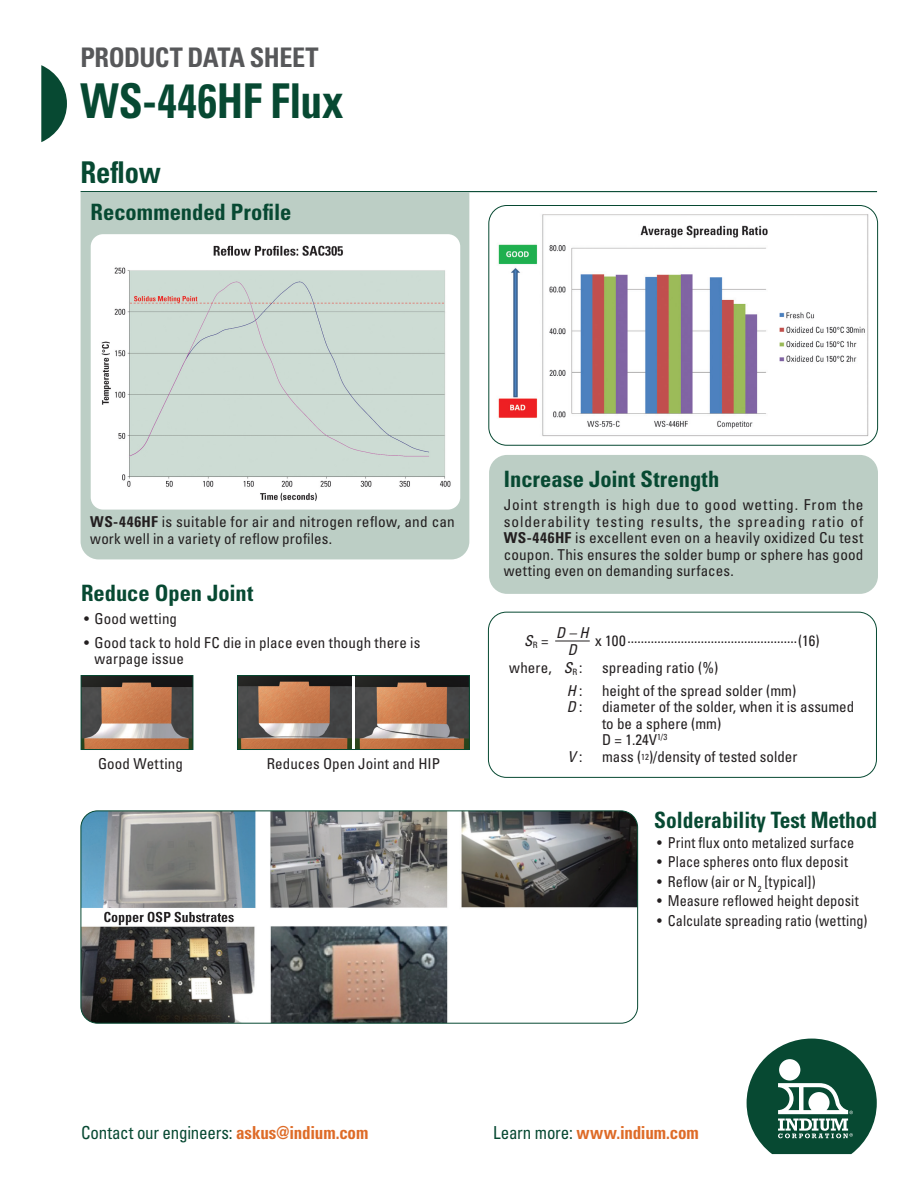
<style>
.page{position:relative;width:918px;height:1188px;background:#fff}
.page>*{position:absolute;margin:0;border:0;box-sizing:border-box;transform-origin:0 0}
.t1{font:700 condensed 48px "Univers LT Std";letter-spacing:-.005em;color:#074932;scale:.9 1}
.t2{font:700 condensed 30px "Univers LT Std";color:#074932;scale:.95 1}
.t3{font:700 condensed 27px "Univers LT Std";letter-spacing:-.02em;color:#57585a}
.t4{font:700 condensed 22.5px "Univers LT Std";color:#074932}
.t5{font:700 condensed 22.5px "Univers LT Std";color:#074932;scale:.95 1}
.t6{font:condensed 17.85px "Univers LT Std";letter-spacing:-.015em;color:#074932;scale:.95 1}
.t7{font:700 condensed 17.85px "Univers LT Std";letter-spacing:-.01em;color:#de6b27;scale:.95 1}
.t8{font:condensed 15px/16.5px "Univers LT Std";letter-spacing:.005em;color:#231f20}
.t9{font:condensed 15px "Univers LT Std";letter-spacing:.005em;color:#231f20;scale:.95 1}
.t10{font:italic condensed 15px/16.5px "Univers LT Std";color:#231f20;text-align:center}
.s1{font-weight:700}
.s2{font-style:normal}
.s3{font-style:italic}
.s4{font-size:8.7px}
.s5{font-weight:700;color:#de6b27}
.s6{font-weight:400;color:#074932}
</style>
<div class="page">
<svg style="left:41px;top:65px;width:26px;height:77px"></svg>
<svg style="left:747px;top:1039px;width:130px;height:115px"></svg>
<div style="left:779px;top:1059px;width:21px;height:22px;background:#fff;border-radius:50%"></div>
<div style="left:489px;top:455px;width:389px;height:139px;background:#bccec5;border-radius:18px"></div>
<div style="left:81px;top:193px;width:388px;height:366px;background:#bccec5"></div>
<img style="left:91px;top:234px;width:369px;height:276px">
<hr style="left:81px;top:191px;width:796px;height:1px;background:#074932">
<img style="left:490px;top:206px;width:388px;height:238px">
<div style="left:488px;top:205px;width:390px;height:241px;border:1px solid #074932;border-radius:18px"></div>
<hr style="left:555px;top:641px;width:35px;height:1px;background:#231f20">
<div style="left:488px;top:612px;width:389px;height:166px;border:1px solid #074932;border-radius:18px"></div>
<img style="left:81px;top:811px;width:557px;height:212px">
<div style="left:81px;top:811px;width:557px;height:213px;border:1px solid #074932;border-radius:17px"></div>
<img style="left:83px;top:677px;width:108px;height:71px">
<div style="left:81px;top:675px;width:112px;height:75px;border:1px solid #074932"></div>
<img style="left:355px;top:677px;width:113px;height:71px">
<img style="left:239px;top:677px;width:113px;height:71px">
<div style="left:237px;top:675px;width:233px;height:75px;border:1px solid #074932"></div>
<h3 class="t3" style="left:80px;top:41px;width:240px">PRODUCT DATA SHEET</h3>
<h1 class="t1" style="left:80px;top:72px;width:294px">WS-446HF Flux</h1>
<h2 class="t2" style="left:80px;top:154px;width:87px">Reflow</h2>
<h3 class="t4" style="left:91px;top:198px;width:202px">Recommended Profile</h3>
<p class="t8" style="left:90px;top:514px;width:366px"><span class="s1">WS-446HF</span> is suitable for air and nitrogen reflow, and can work well in a variety of reflow profiles.</p>
<h3 class="t4" style="left:81px;top:579px;width:174px">Reduce Open Joint</h3>
<p class="t8" style="left:84px;top:611px;width:95px">• Good wetting</p>
<p class="t8" style="left:95px;top:634px;width:327px;text-indent:-10px">• Good tack to hold FC die in place even though there is warpage issue</p>
<p class="t8" style="left:98px;top:755px;width:86px">Good Wetting</p>
<p class="t8" style="left:267px;top:755px;width:175px">Reduces Open Joint and HIP</p>
<h3 class="t4" style="left:504px;top:465px;width:217px">Increase Joint Strength</h3>
<p class="t8" style="left:504px;top:496px;width:361px;text-align:justify">Joint strength is high due to good wetting. From the solderability testing results, the spreading ratio of <span class="s1">WS-446HF</span> is excellent even on a heavily oxidized Cu test coupon. This ensures the solder bump or sphere has good wetting even on demanding surfaces.</p>
<p class="t10" style="left:556px;top:624px;width:34px">D – H<br>D</p>
<p class="t10" style="left:524px;top:632px;width:26px">S<sub>R</sub> <span class="s2">=</span></p>
<p class="t8" style="left:595px;top:629px;width:226px">x 100...................................................(16)</p>
<p class="t8" style="left:509px;top:659px;width:75px">where, <span class="s3">S</span><sub>R</sub> :</p>
<p class="t8" style="left:602px;top:659px;width:118px">spreading ratio (%)</p>
<p class="t10" style="left:567px;top:682px;width:17px">H <span class="s2">:</span></p>
<p class="t8" style="left:602px;top:682px;width:196px">height of the spread solder (mm)</p>
<p class="t10" style="left:567px;top:699px;width:17px">D <span class="s2">:</span></p>
<p class="t8" style="left:602px;top:699px;width:254px">diameter of the solder, when it is assumed to be a sphere (mm)<br>D = 1.24V<sup>1/3</sup></p>
<p class="t10" style="left:568px;top:748px;width:16px">V <span class="s2">:</span></p>
<p class="t8" style="left:602px;top:748px;width:197px">mass (<span class="s4">12</span>)/density of tested solder</p>
<h3 class="t5" style="left:654px;top:807px;width:236px">Solderability Test Method</h3>
<p class="t9" style="left:657px;top:833px;width:209px">• Print flux onto metalized surface</p>
<p class="t9" style="left:657px;top:852px;width:202px">• Place spheres onto flux deposit</p>
<p class="t9" style="left:657px;top:872px;width:168px">• Reflow (air or N<sub>2</sub> [typical])</p>
<p class="t9" style="left:657px;top:891px;width:213px">• Measure reflowed height deposit</p>
<p class="t9" style="left:657px;top:911px;width:223px">• Calculate spreading ratio (wetting)</p>
<p class="t6" style="left:81px;top:1121px;width:304px">Contact our engineers: <span class="s5">askus@indium.com</span></p>
<p class="t7" style="left:493px;top:1121px;width:218px"><span class="s6">Learn more:</span> www.indium.com</p>
</div>
